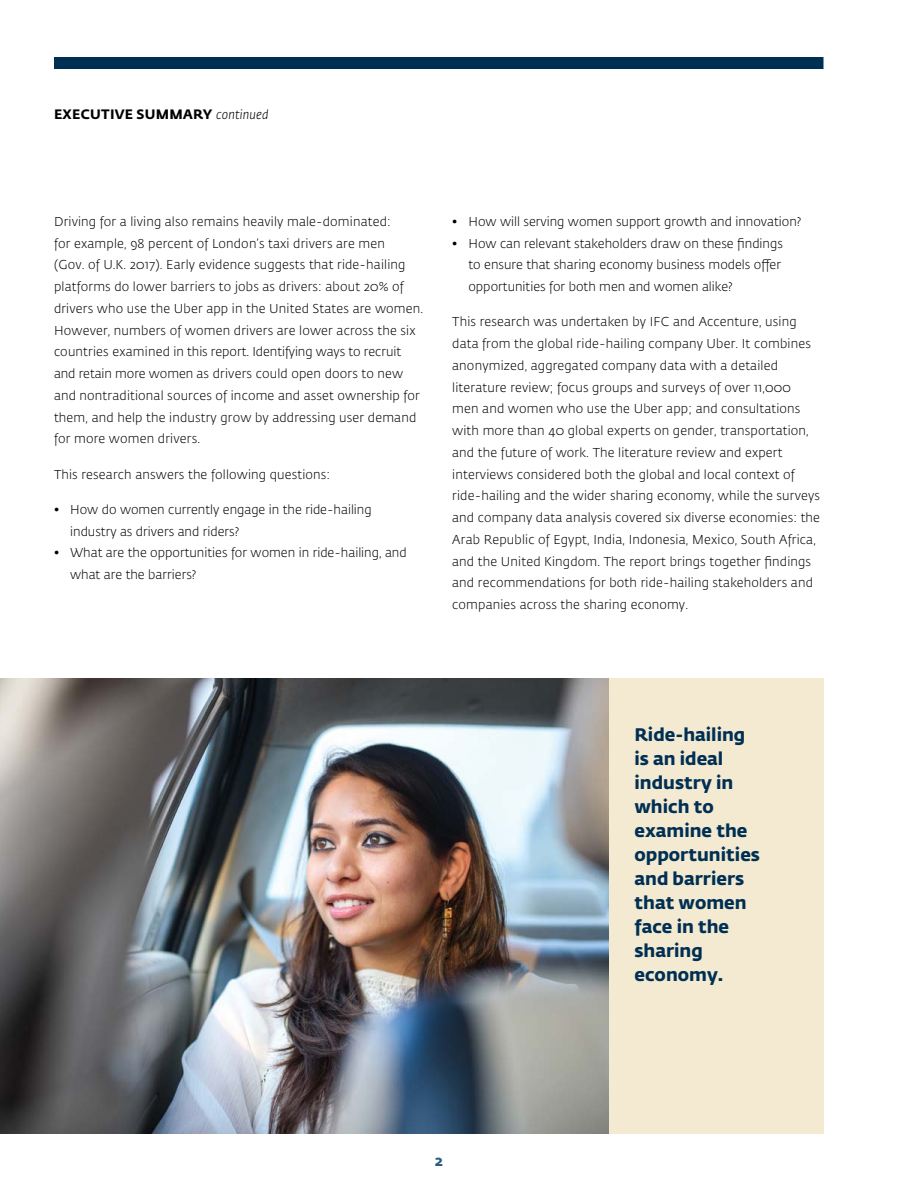
<style>
.page{position:relative;width:918px;height:1188px;background:#fff}
.page>*{position:absolute;margin:0;border:0;box-sizing:border-box;transform-origin:0 0}
.t1{font:700 18px/24px "Fedra Sans Std";color:#002f54}
.t2{font:700 15px "Fedra Sans Std";color:#2d5e82}
.Body_no_space_after{font:700 13.5px "Fedra Sans Std";letter-spacing:.02em;color:#000}
.Body{font:300 12.75px/21.8px "Fedra Sans Std";letter-spacing:.015em;color:#000}
.s1{font-weight:300;font-style:italic;font-size:12.75px}
</style>
<div class="page">
<div style="left:54px;top:57px;width:770px;height:12px;background:#002f54"></div>
<div style="left:322px;top:678px;width:502px;height:456px;background:#f3ead1"></div>
<img style="left:0;top:678px;width:608px;height:456px">
<p class="Body_no_space_after" style="left:54px;top:105px;width:216px">EXECUTIVE SUMMARY <span class="s1">continued</span></p>
<p class="Body" style="left:54px;top:211px;width:371px">Driving for a living also remains heavily male-dominated:<br>for example, 98 percent of London’s taxi drivers are men<br>(Gov. of U.K. 2017). Early evidence suggests that ride-hailing platforms do lower barriers to jobs as drivers: about 20% of drivers who use the Uber app in the United States are women.<br>However, numbers of women drivers are lower across the six countries examined in this report. Identifying ways to recruit and retain more women as drivers could open doors to new and nontraditional sources of income and asset ownership for them, and help the industry grow by addressing user demand for more women drivers.</p>
<p class="Body" style="left:54px;top:464px;width:278px">This research answers the following questions:</p>
<p class="Body" style="left:70px;top:499px;width:303px;text-indent:-16px">• How do women currently engage in the ride-hailing industry as drivers and riders?</p>
<p class="Body" style="left:70px;top:542px;width:338px;text-indent:-16px">• What are the opportunities for women in ride-hailing, and what are the barriers?</p>
<p class="Body" style="left:452px;top:211px;width:351px">• How will serving women support growth and innovation?</p>
<p class="Body" style="left:468px;top:233px;width:316px;text-indent:-16px">• How can relevant stakeholders draw on these findings to ensure that sharing economy business models offer opportunities for both men and women alike?</p>
<p class="Body" style="left:452px;top:311px;width:369px">This research was undertaken by IFC and Accenture, using data from the global ride-hailing company Uber. It combines anonymized, aggregated company data with a detailed literature review; focus groups and surveys of over 11,000 men and women who use the Uber app; and consultations with more than 40 global experts on gender, transportation, and the future of work. The literature review and expert interviews considered both the global and local context of ride-hailing and the wider sharing economy, while the surveys and company data analysis covered six diverse economies: the Arab Republic of Egypt, India, Indonesia, Mexico, South Africa, and the United Kingdom. The report brings together findings and recommendations for both ride-hailing stakeholders and companies across the sharing economy.</p>
<p class="t1" style="left:634px;top:723px;width:127px">Ride-hailing is an ideal industry in which to examine the opportunities and barriers that women face in the sharing economy.</p>
<p class="t2" style="left:435px;top:1151px;width:10px">2</p>
</div>
